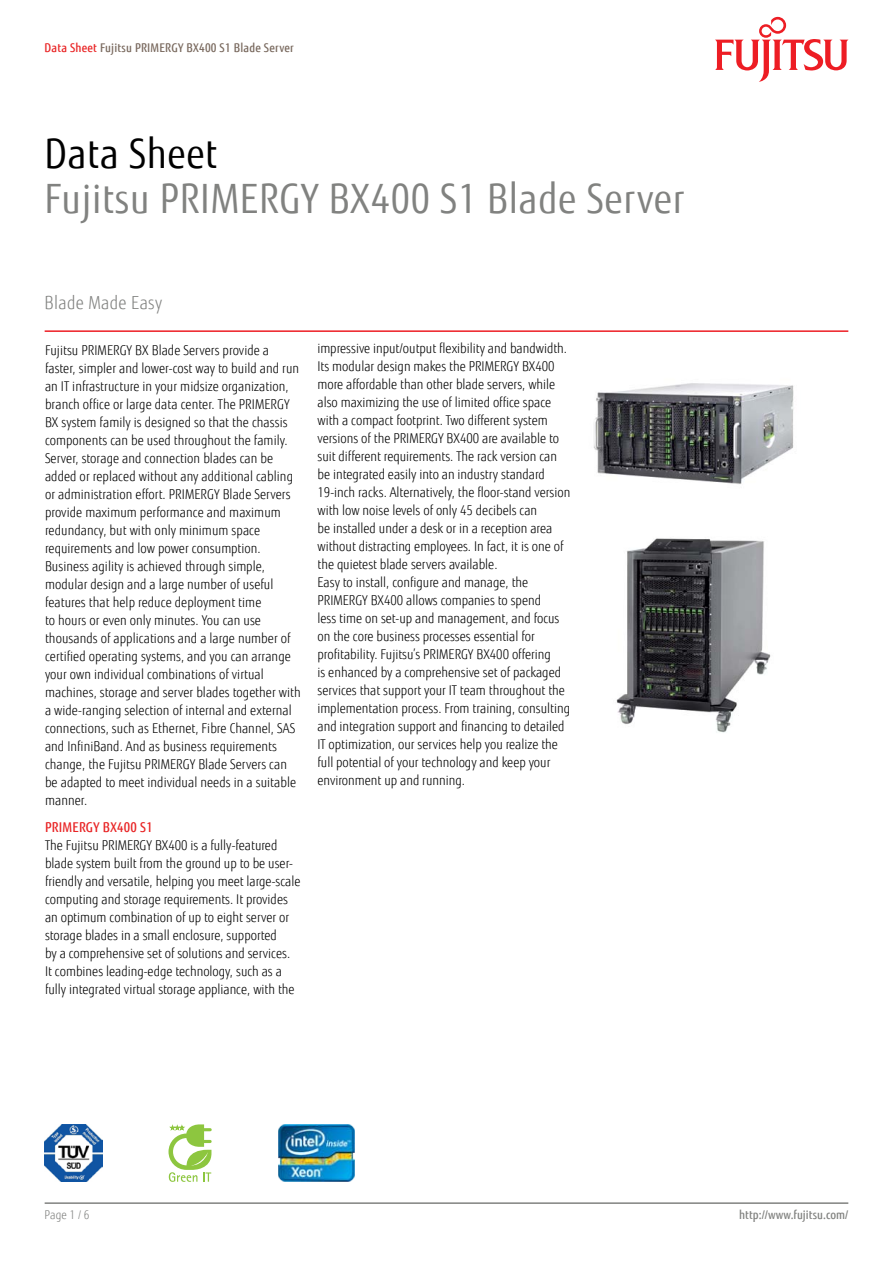
<style>
.page{position:relative;width:893px;height:1263px;background:#fff}
.page>*{position:absolute;margin:0;border:0;box-sizing:border-box;transform-origin:0 0}
.t1{font:40.5px "Fujitsu Sans";letter-spacing:.02em;color:#818280;scale:.9 1}
.t2{font:40.5px "Fujitsu Sans";letter-spacing:.02em;color:#000;scale:.9 1}
.t3{font:300 18px "Fujitsu Sans";letter-spacing:.02em;color:#818280;scale:.9 1}
.t4{font:300 13.5px/18px "Fujitsu Sans";color:#000;scale:.9 1}
.t5{font:500 13.5px "Fujitsu Sans";letter-spacing:.02em;color:#e82425;scale:.9 1}
.t6{font:500 12px "Fujitsu Sans";letter-spacing:.02em;color:#79695e;scale:.9 1}
.t7{font:500 12px "Fujitsu Sans";letter-spacing:.005em;color:#818280;scale:.9 1}
.t8{font:300 12px "Fujitsu Sans";color:#818280;scale:.9 1}
.s1{color:#e92425}
</style>
<div class="page">
<hr style="left:45px;top:1202px;width:803px;height:2px;background:#818280">
<hr style="left:45px;top:330px;width:803px;height:2px;background:#ed1d24">
<svg style="left:715px;top:17px;width:133px;height:65px"></svg>
<img style="left:593px;top:383px;width:201px;height:101px">
<img style="left:616px;top:538px;width:155px;height:195px">
<img style="left:45px;top:1124px;width:57px;height:58px">
<svg style="left:169px;top:1124px;width:43px;height:58px"></svg>
<img style="left:278px;top:1124px;width:77px;height:58px">
<p class="t6" style="left:45px;top:40px;width:278px"><span class="s1">Data Sheet</span> Fujitsu PRIMERGY BX400 S1 Blade Server</p>
<h1 class="t2" style="left:45px;top:130px;width:193px">Data Sheet</h1>
<h1 class="t1" style="left:45px;top:175px;width:712px">Fujitsu PRIMERGY BX400 S1 Blade Server</h1>
<h2 class="t3" style="left:45px;top:292px;width:132px">Blade Made Easy</h2>
<p class="t4" style="left:45px;top:342px;width:286px">Fujitsu PRIMERGY BX Blade Servers provide a faster, simpler and lower-cost way to build and run an IT infrastructure in your midsize organization, branch office or large data center. The PRIMERGY BX system family is designed so that the chassis components can be used throughout the family.<br>Server, storage and connection blades can be added or replaced without any additional cabling or administration effort. PRIMERGY Blade Servers provide maximum performance and maximum redundancy, but with only minimum space requirements and low power consumption.<br>Business agility is achieved through simple, modular design and a large number of useful features that help reduce deployment time<br>to hours or even only minutes. You can use thousands of applications and a large number of certified operating systems, and you can arrange your own individual combinations of virtual machines, storage and server blades together with a wide-ranging selection of internal and external connections, such as Ethernet, Fibre Channel, SAS and InfiniBand. And as business requirements change, the Fujitsu PRIMERGY Blade Servers can be adapted to meet individual needs in a suitable manner.</p>
<p class="t5" style="left:45px;top:818px;width:121px">PRIMERGY BX400 S1</p>
<p class="t4" style="left:45px;top:836px;width:285px">The Fujitsu PRIMERGY BX400 is a fully-featured blade system built from the ground up to be user&shy;friendly and versatile, helping you meet large-scale computing and storage requirements. It provides an optimum combination of up to eight server or storage blades in a small enclosure, supported<br>by a comprehensive set of solutions and services.<br>It combines leading-edge technology, such as a fully integrated virtual storage appliance, with the</p>
<p class="t4" style="left:317px;top:340px;width:283px">impressive input/output flexibility and bandwidth.<br>Its modular design makes the PRIMERGY BX400 more affordable than other blade servers, while also maximizing the use of limited office space with a compact footprint. Two different system versions of the PRIMERGY BX400 are available to suit different requirements. The rack version can be integrated easily into an industry standard 19-inch racks. Alternatively, the floor-stand version with low noise levels of only 45 decibels can<br>be installed under a desk or in a reception area without distracting employees. In fact, it is one of the quietest blade servers available.<br>Easy to install, configure and manage, the PRIMERGY BX400 allows companies to spend<br>less time on set-up and management, and focus on the core business processes essential for profitability. Fujitsu’s PRIMERGY BX400 offering<br>is enhanced by a comprehensive set of packaged services that support your IT team throughout the implementation process. From training, consulting and integration support and financing to detailed IT optimization, our services help you realize the full potential of your technology and keep your environment up and running.</p>
<p class="t8" style="left:45px;top:1208px;width:51px">Page 1 / 6</p>
<p class="t7" style="left:739px;top:1208px;width:123px">http://www.fujitsu.com/</p>
</div>
